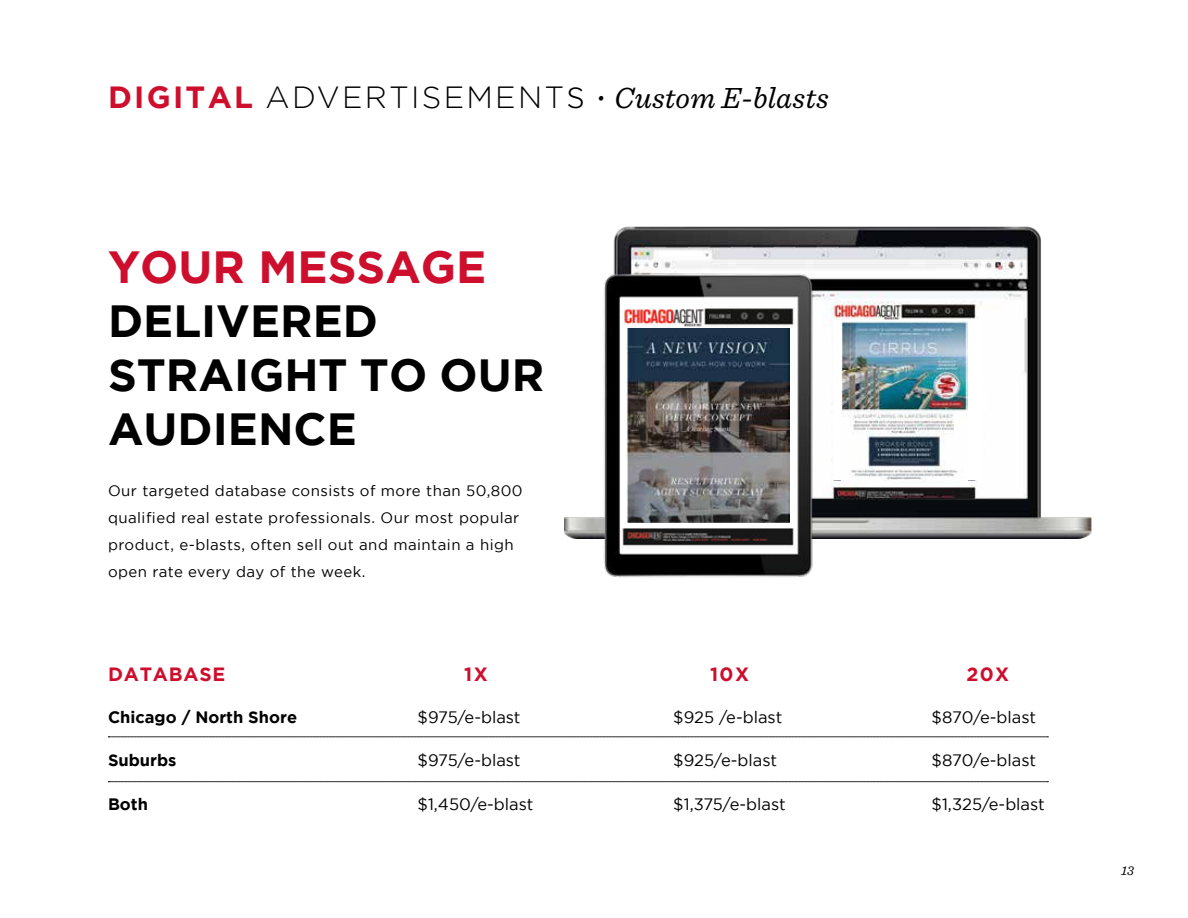
<style>
.page{position:relative;width:1188px;height:918px;background:#fff}
.page>*{position:absolute;margin:0;border:0;box-sizing:border-box;transform-origin:0 0}
.t1{font:700 45px/54px "Gotham";color:#000}
.t2{font:700 45px "Gotham";color:#ce0e2d}
.t3{font:italic 30.6px "Sentinel";letter-spacing:.01em;color:#000}
.t4{font:700 19.2px "Gotham";letter-spacing:.04em;color:#ce0e2d}
.t5{font:16.5px "Gotham";color:#000}
.t6{font:700 16.5px "Gotham";color:#000}
.t7{font:15px/27px "Gotham";letter-spacing:.03em;color:#000}
.t8{font:italic 13.5px "Sentinel";color:#000}
.s1{font-family:"Gotham";font-weight:700;font-style:normal;color:#ce0e2d}
.s2{font-family:"Gotham";font-weight:300;font-style:normal}
.s3{font-family:"Proxima Nova";font-weight:300;font-style:normal}
.s4{font-weight:600}
</style>
<div class="page">
<img style="left:564px;top:226px;width:528px;height:312px">
<img style="left:596px;top:268px;width:221px;height:310px">
<svg style="left:108px;top:737px;width:940px;height:1px"></svg>
<svg style="left:108px;top:781px;width:940px;height:1px"></svg>
<div style="left:621px;top:329px;width:175px;height:199px;background:#fff"></div>
<img style="left:627px;top:329px;width:163px;height:193px">
<div style="left:833px;top:320px;width:149px;height:160px;background:#fff"></div>
<img style="left:842px;top:322px;width:125px;height:158px">
<h2 class="t3" style="left:108px;top:83px;width:722px"><span class="s1">DIGITAL</span> <span class="s2">ADVERTISEMENT</span><span class="s3">S</span> <span class="s4">·</span> Custom E-blasts</h2>
<h1 class="t2" style="left:108px;top:248px;width:380px">YOUR MESSAGE</h1>
<h1 class="t1" style="left:108px;top:296px;width:438px">DELIVERED<br>STRAIGHT TO OUR<br>AUDIENCE</h1>
<p class="t7" style="left:108px;top:478px;width:416px">Our targeted database consists of more than 50,800 qualified real estate professionals. Our most popular product, e-blasts, often sell out and maintain a high open rate every day of the week.</p>
<p class="t4" style="left:108px;top:666px;width:119px">DATABASE</p>
<p class="t4" style="left:464px;top:666px;width:25px">1X</p>
<p class="t4" style="left:710px;top:666px;width:41px">10X</p>
<p class="t4" style="left:966px;top:666px;width:44px">20X</p>
<p class="t6" style="left:108px;top:710px;width:191px">Chicago / North Shore</p>
<p class="t6" style="left:108px;top:753px;width:70px">Suburbs</p>
<p class="t6" style="left:108px;top:797px;width:41px">Both</p>
<p class="t5" style="left:932px;top:710px;width:106px">$870/e-blast</p>
<p class="t5" style="left:932px;top:753px;width:106px">$870/e-blast</p>
<p class="t5" style="left:932px;top:797px;width:115px">$1,325/e-blast</p>
<p class="t5" style="left:673px;top:710px;width:111px">$925 /e-blast</p>
<p class="t5" style="left:673px;top:753px;width:105px">$925/e-blast</p>
<p class="t5" style="left:673px;top:797px;width:114px">$1,375/e-blast</p>
<p class="t5" style="left:418px;top:710px;width:105px">$975/e-blast</p>
<p class="t5" style="left:418px;top:753px;width:105px">$975/e-blast</p>
<p class="t5" style="left:418px;top:797px;width:117px">$1,450/e-blast</p>
<p class="t8" style="left:1121px;top:864px;width:14px">13</p>
</div>
